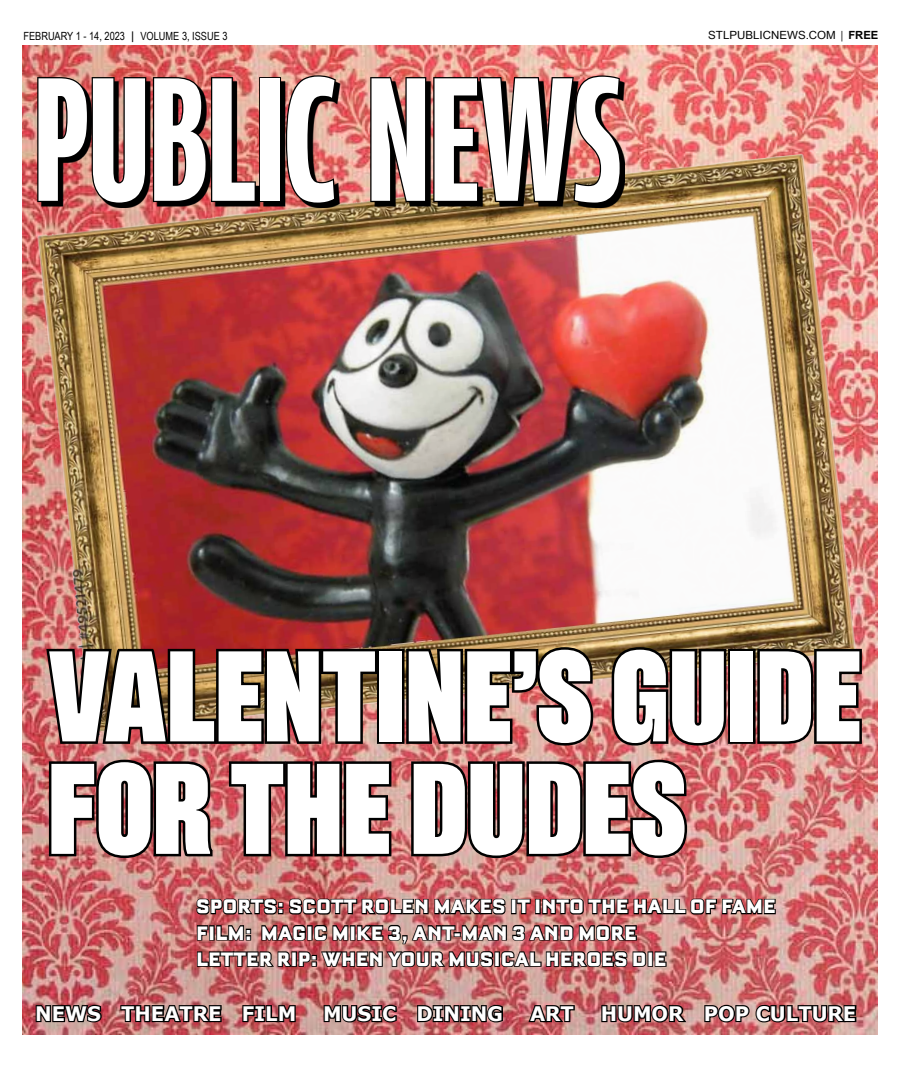
<style>
.page{position:relative;width:900px;height:1080px;background:#fff}
.page>*{position:absolute;margin:0;border:0;box-sizing:border-box;transform-origin:0 0}
.t1{font:500 extra-condensed 175px "Coegit W01";color:#fff}
.t2{font:112.5px/112.5px "Pressuru";color:#fff}
.t3{font:900 23.75px/26.2px "Bourgeois";color:#fff}
.t4{font:700 20px "Verdana";color:#fff}
.t5{font:11.25px "Arial Narrow";color:#000}
.t6{font:11.25px "Arial Narrow";color:#000;scale:1.25 1}
.s1{font-family:"Verdana"}
.s2{font-family:"Arial";font-weight:700}
</style>
<div class="page">
<img style="left:22px;top:45px;width:856px;height:990px">
<svg style="left:34px;top:1002px;width:69px;height:25px;background:#644343"></svg>
<svg style="left:119px;top:1002px;width:104px;height:21px;background:#583535"></svg>
<svg style="left:241px;top:999px;width:56px;height:24px"></svg>
<svg style="left:322px;top:999px;width:76px;height:25px;background:#694241"></svg>
<svg style="left:416px;top:1002px;width:88px;height:22px;background:#573a39"></svg>
<svg style="left:527px;top:1002px;width:49px;height:21px"></svg>
<svg style="left:600px;top:999px;width:89px;height:25px;background:#704545"></svg>
<svg style="left:703px;top:1003px;width:155px;height:21px;background:#654241"></svg>
<img style="left:196px;top:898px;width:310px;height:18px">
<div style="left:511px;top:899px;width:5px;height:15px;border:2px solid #000"></div>
<svg style="left:516px;top:898px;width:16px;height:17px"></svg>
<div style="left:535px;top:899px;width:6px;height:15px;border:2px solid #000"></div>
<img style="left:541px;top:898px;width:236px;height:18px">
<img style="left:196px;top:924px;width:451px;height:44px">
<div style="left:648px;top:951px;width:5px;height:16px;border:2px solid #000"></div>
<svg style="left:654px;top:950px;width:14px;height:18px"></svg>
<img style="left:22px;top:134px;width:850px;height:617px">
<img style="left:41px;top:79px;width:584px;height:129px">
<svg style="left:36px;top:76px;width:221px;height:129px;background:#3b211f"></svg>
<div style="left:259px;top:77px;width:22px;height:125px;border:2px solid #000"></div>
<img style="left:285px;top:74px;width:52px;height:131px">
<img style="left:369px;top:45px;width:253px;height:212px">
<img style="left:43px;top:646px;width:337px;height:101px">
<div style="left:377px;top:649px;width:27px;height:95px;border:5px solid #000"></div>
<img style="left:404px;top:645px;width:192px;height:103px">
<img style="left:609px;top:645px;width:120px;height:103px">
<div style="left:728px;top:649px;width:28px;height:95px;border:5px solid #000"></div>
<img style="left:755px;top:646px;width:109px;height:100px">
<img style="left:46px;top:757px;width:169px;height:104px">
<img style="left:226px;top:759px;width:168px;height:100px">
<img style="left:409px;top:757px;width:281px;height:104px">
<p class="t5" style="left:23px;top:28px;width:206px">FEBRUARY 1 - 14, 2023 <span class="s1">|</span> VOLUME 3, ISSUE 3</p>
<h1 class="t1" style="left:34px;top:46px;width:589px">PUBLIC NEWS</h1>
<p class="t6" style="left:708px;top:27px;width:138px">STLPUBLICNEWS.COM | <span class="s2">FREE</span></p>
<h2 class="t2" style="left:48px;top:642px;width:815px">VALENTINE’S GUIDE<br>FOR THE DUDES</h2>
<p class="t3" style="left:196px;top:893px;width:581px">SPORTS: SCOTT ROLEN MAKES IT INTO THE HALL OF FAME<br>FILM: MAGIC MIKE 3, ANT-MAN 3 AND MORE<br>LETTER RIP: WHEN YOUR MUSICAL HEROES DIE</p>
<p class="t4" style="left:35px;top:999px;width:263px">NEWS THEATRE FILM</p>
<p class="t4" style="left:323px;top:999px;width:182px">MUSIC DINING</p>
<p class="t4" style="left:530px;top:999px;width:45px">ART</p>
<p class="t4" style="left:601px;top:999px;width:257px">HUMOR POP CULTURE</p>
</div>
